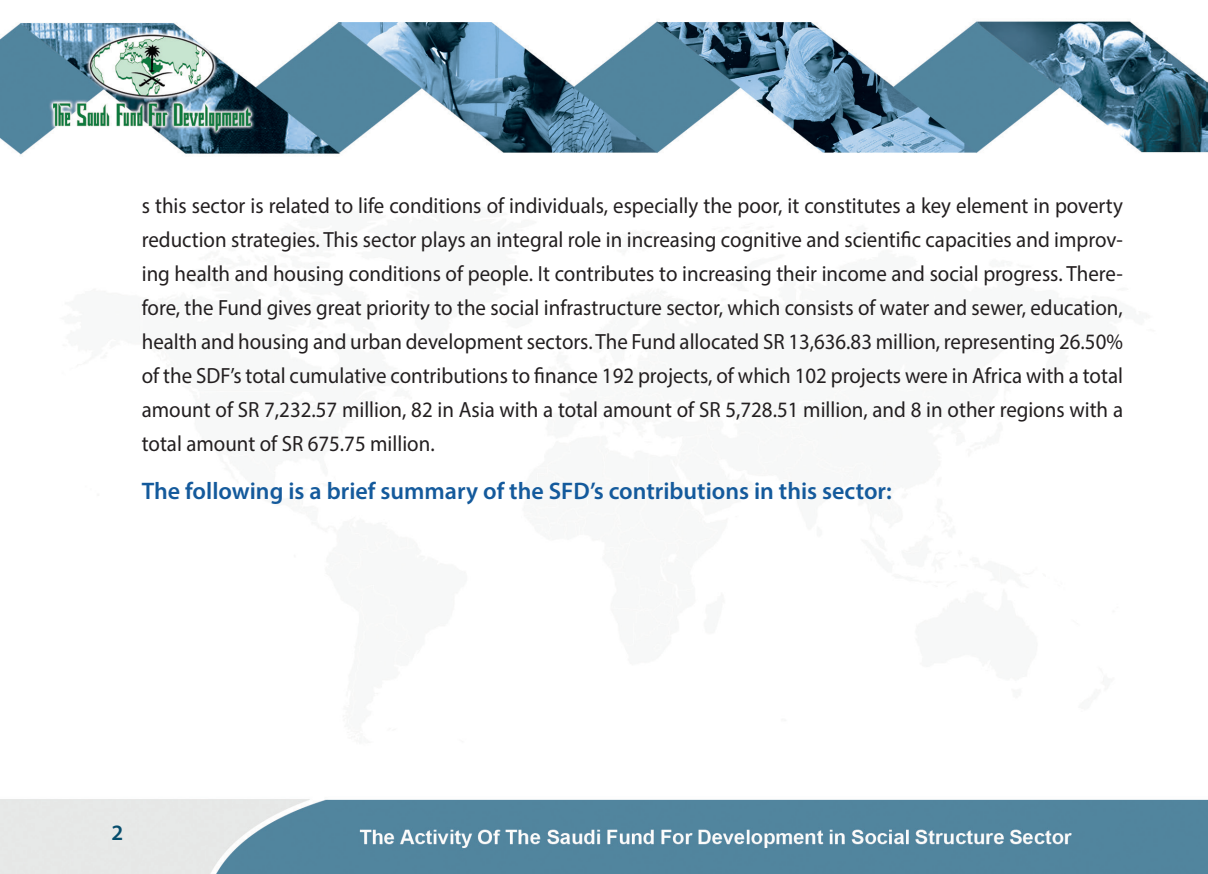
<style>
.page{position:relative;width:1208px;height:874px;background:#fff}
.page>*{position:absolute;margin:0;border:0;box-sizing:border-box;transform-origin:0 0}
.t1{font:600 24px "Myriad Pro";color:#145a9c}
.t2{font:22px/34px "Myriad Pro";color:#231f20;text-align:justify;scale:.95 1}
.t3{font:600 22px "Myriad Pro";color:#064d6d}
</style>
<div class="page">
<img style="left:0;top:21px;width:1208px;height:852px">
<p class="t2" style="left:142px;top:188px;width:1034px">s this sector is related to life conditions of individuals, especially the poor, it constitutes a key element in poverty reduction strategies. This sector plays an integral role in increasing cognitive and scientific capacities and improv&shy;ing health and housing conditions of people. It contributes to increasing their income and social progress. There&shy;fore, the Fund gives great priority to the social infrastructure sector, which consists of water and sewer, education, health and housing and urban development sectors. The Fund allocated SR 13,636.83 million, representing 26.50% of the SDF’s total cumulative contributions to finance 192 projects, of which 102 projects were in Africa with a total amount of SR 7,232.57 million, 82 in Asia with a total amount of SR 5,728.51 million, and 8 in other regions with a total amount of SR 675.75 million.</p>
<p class="t1" style="left:142px;top:475px;width:751px">The following is a brief summary of the SFD’s contributions in this sector:</p>
<p class="t3" style="left:112px;top:818px;width:13px">2</p>
</div>
